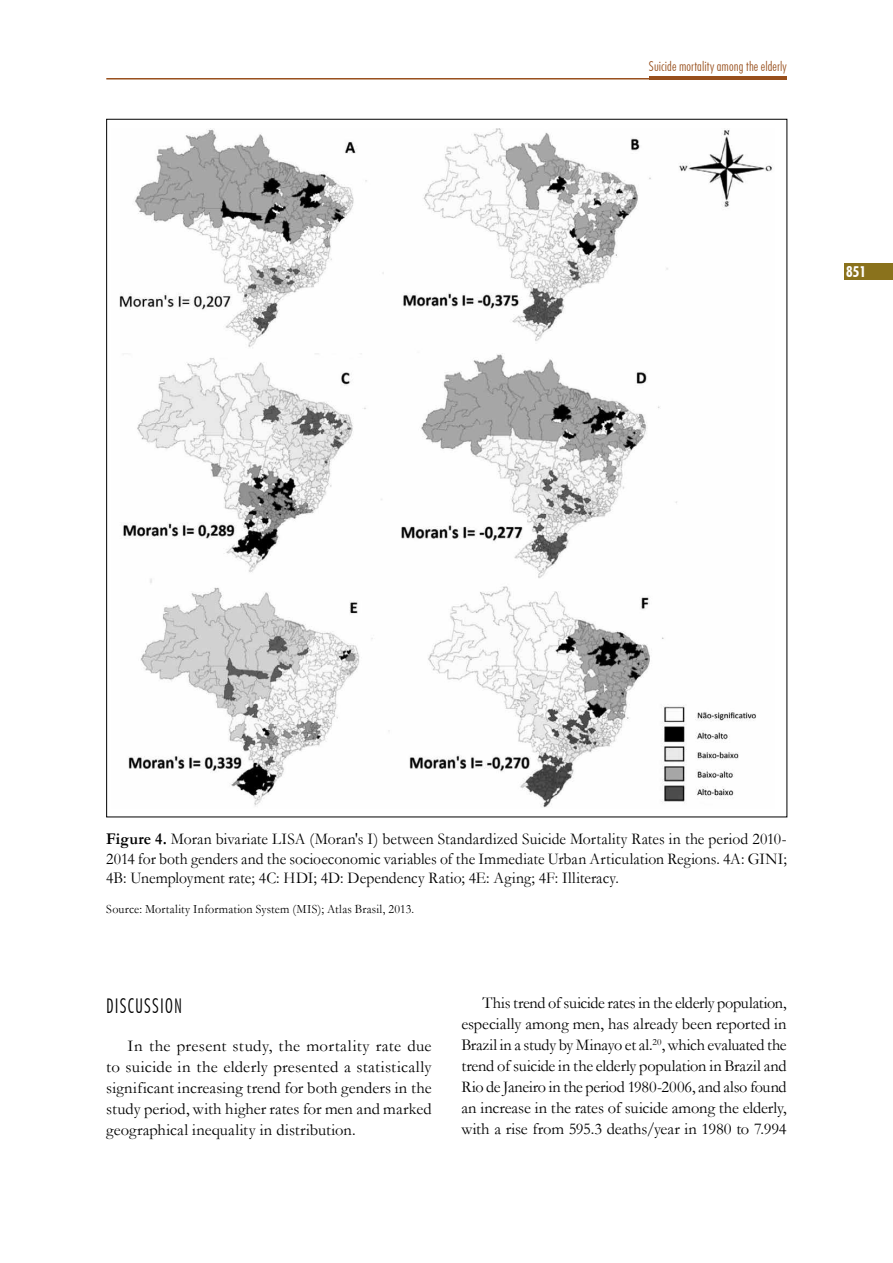
<style>
.page{position:relative;width:893px;height:1263px;background:#fff}
.page>*{position:absolute;margin:0;border:0;box-sizing:border-box;transform-origin:0 0}
.t1{font:300 condensed 20.25px "Futura BT";letter-spacing:.065em;color:#000;scale:.9 1}
.t2{font:16.5px/21px "Garamond";letter-spacing:.005em;color:#000;text-align:justify}
.t3{font:16.5px/19.5px "Garamond";letter-spacing:.005em;color:#000;text-align:justify;scale:.95 1}
.t4{font:700 condensed 15px "Futura BT";color:#fff}
.t5{font:300 condensed 13.5px "Futura BT";letter-spacing:.01em;color:#984f1c}
.t6{font:12.75px "Garamond";letter-spacing:.015em;color:#000;scale:.95 1}
.s1{font-weight:700}
</style>
<div class="page">
<hr style="left:649px;top:76px;width:138px;height:3px;background:#984f1c">
<hr style="left:106px;top:78px;width:681px;height:2px;background:#984f1c">
<div style="left:844px;top:263px;width:49px;height:17px;background:#8a721c"></div>
<img style="left:119px;top:129px;width:653px;height:679px">
<p class="t5" style="left:649px;top:58px;width:139px">Suicide mortality among the elderly</p>
<p class="t4" style="left:846px;top:262px;width:21px">851</p>
<p class="t3" style="left:106px;top:829px;width:718px"><span class="s1">Figure 4.</span> Moran bivariate LISA (Moran's I) between Standardized Suicide Mortality Rates in the period 2010- 2014 for both genders and the socioeconomic variables of the Immediate Urban Articulation Regions. 4A: GINI; 4B: Unemployment rate; 4C: HDI; 4D: Dependency Ratio; 4E: Aging; 4F: Illiteracy.</p>
<p class="t6" style="left:106px;top:900px;width:326px">Source: Mortality Information System (MIS); Atlas Brasil, 2013.</p>
<p class="t1" style="left:106px;top:993px;width:86px">DISCUSSION</p>
<p class="t2" style="left:106px;top:1035px;width:327px;text-indent:21px">In the present study, the mortality rate due to suicide in the elderly presented a statistically significant increasing trend for both genders in the study period, with higher rates for men and marked geographical inequality in distribution.</p>
<p class="t2" style="left:461px;top:992px;width:327px;text-indent:21px">This trend of suicide rates in the elderly population, especially among men, has already been reported in Brazil in a study by Minayo et al.<sup>20</sup>, which evaluated the trend of suicide in the elderly population in Brazil and Rio de Janeiro in the period 1980-2006, and also found an increase in the rates of suicide among the elderly, with a rise from 595.3 deaths/year in 1980 to 7.994</p>
</div>
